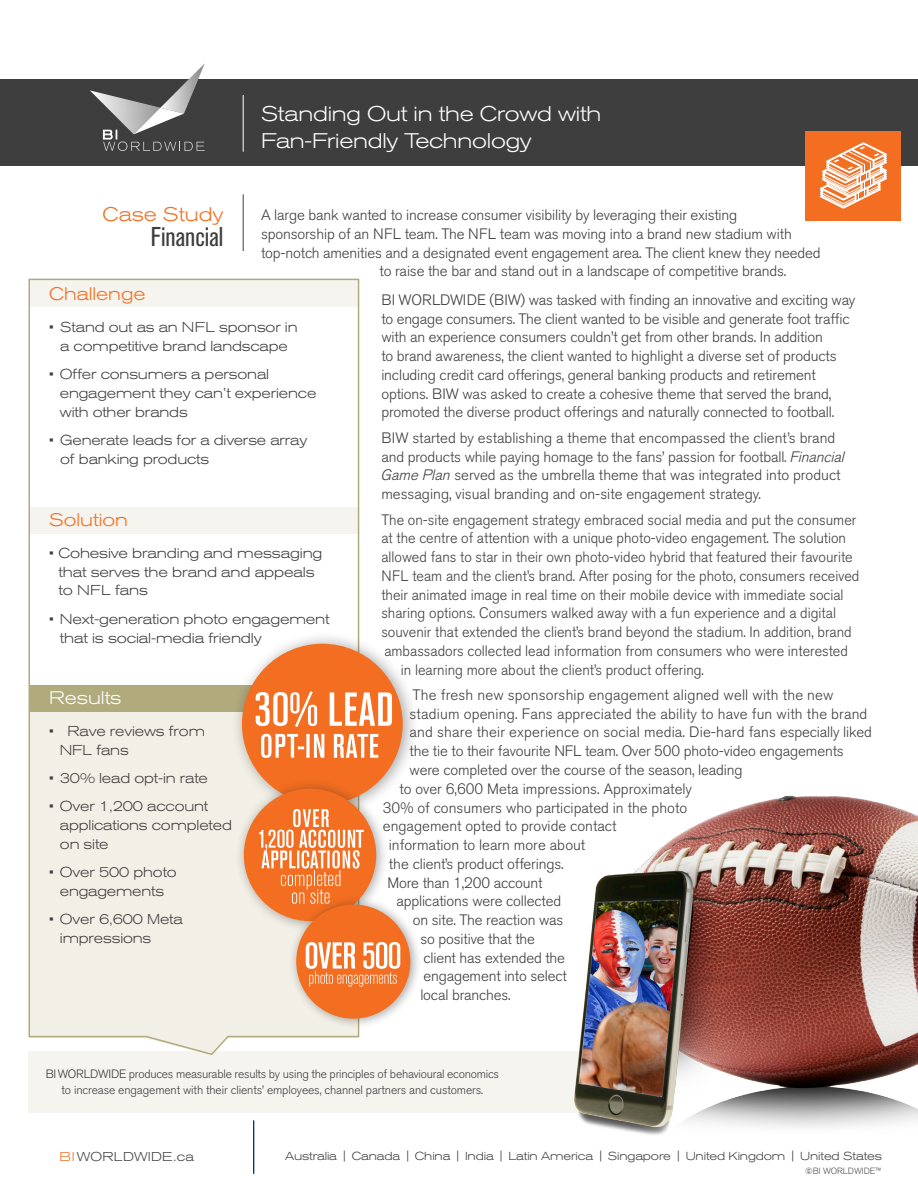
<style>
.page{position:relative;width:918px;height:1188px;background:#fff}
.page>*{position:absolute;margin:0;border:0;box-sizing:border-box;transform-origin:0 0}
.t1{font:condensed 27px "Akzidenz Grotesk BE";color:#3e3e3f}
.header_reversed{font:300 expanded 21px/27px "Akzidenz Grotesk BE";letter-spacing:-.01em;color:#fff}
.t2{font:300 expanded 19.5px "Akzidenz Grotesk BE";color:#f36e21}
.body{font:300 expanded 18px "Akzidenz Grotesk BE";color:#f36e21}
.subhead_Challenge{font:300 expanded 18px "Akzidenz Grotesk BE";color:#f36e21}
.subhead_Challenge-2{font:300 expanded 18px "Akzidenz Grotesk BE";color:#fff}
.body-2{font:300 15px/18.8px "Akzidenz Grotesk BE";color:#3e3e3f}
.body-3{font:300 15px "Akzidenz Grotesk BE";color:#3e3e3f;scale:.96 1}
.body-4{font:300 expanded 14.25px/18.8px "Akzidenz Grotesk BE";letter-spacing:-.01em;color:#3e3e3f}
.subhead_Challenge-3{font:300 expanded 14.25px/18.8px "Akzidenz Grotesk BE";letter-spacing:-.01em;color:#3e3e3f}
.t3{font:300 expanded 12.75px "Akzidenz Grotesk BE";letter-spacing:.02em;color:#3e3e3f}
.t4{font:300 12px/16.5px "Akzidenz Grotesk BE";letter-spacing:-.02em;color:#3e3e3f;text-align:center}
.t5{font:300 expanded 11.55px "Akzidenz Grotesk BE";letter-spacing:-.01em;color:#3e3e3f}
.t6{font:300 9px "Akzidenz Grotesk BE";letter-spacing:-.01em;color:#545557}
.s1{font-style:italic}
.s2{color:#f36e21}
.s3{font-weight:400;font-stretch:condensed}
</style>
<div class="page">
<div style="left:29px;top:1051px;width:593px;height:62px;background:#f5f4ee"></div>
<svg style="left:28px;top:278px;width:332px;height:778px"></svg>
<div style="left:0;top:79px;width:918px;height:87px;background:#3e3e3f"></div>
<hr style="left:243px;top:95px;width:1px;height:57px;background:#fff">
<hr style="left:243px;top:194px;width:1px;height:57px;background:#3e3e3f">
<div style="left:806px;top:131px;width:95px;height:89px;background:#f36e21"></div>
<hr style="left:253px;top:1120px;width:1px;height:54px;background:#003367">
<svg style="left:90px;top:64px;width:115px;height:87px"></svg>
<svg style="left:820px;top:142px;width:67px;height:67px"></svg>
<img style="left:574px;top:795px;width:344px;height:340px">
<div style="left:231px;top:631px;width:188px;height:188px;background:#231f20;opacity:.4"></div>
<div style="left:242px;top:644px;width:161px;height:160px;background:#f36e21;border-radius:50%"></div>
<svg style="left:261px;top:734px;width:117px;height:24px"></svg>
<svg style="left:256px;top:691px;width:136px;height:36px"></svg>
<div style="left:235px;top:779px;width:154px;height:154px;background:#231f20;opacity:.4"></div>
<div style="left:244px;top:789px;width:132px;height:132px;background:#f36e21;border-radius:50%"></div>
<svg style="left:259px;top:809px;width:105px;height:95px"></svg>
<div style="left:288px;top:896px;width:134px;height:133px;background:#231f20;opacity:.4"></div>
<div style="left:296px;top:905px;width:114px;height:114px;background:#f36e21;border-radius:50%"></div>
<svg style="left:306px;top:942px;width:94px;height:45px"></svg>
<p class="t2" style="left:103px;top:203px;width:122px">Case Study</p>
<p class="t1" style="left:151px;top:222px;width:74px">Financial</p>
<p class="header_reversed" style="left:261px;top:100px;width:342px">Standing Out in the Crowd with<br>Fan-Friendly Technology</p>
<p class="body-2" style="left:261px;top:206px;width:561px">A large bank wanted to increase consumer visibility by leveraging their existing<br>sponsorship of an NFL team. The NFL team was moving into a brand new stadium with top-notch amenities and a designated event engagement area. The client knew they needed</p>
<p class="body" style="left:49px;top:283px;width:98px">Challenge</p>
<p class="body-4" style="left:49px;top:318px;width:250px;text-align:center">• Stand out as an NFL sponsor in a competitive brand landscape</p>
<p class="body-4" style="left:60px;top:365px;width:258px;text-indent:-11px">• Offer consumers a personal engagement they can’t experience with other brands</p>
<p class="body-4" style="left:60px;top:431px;width:249px;text-indent:-11px">• Generate leads for a diverse array of banking products</p>
<p class="subhead_Challenge" style="left:49px;top:509px;width:80px">Solution</p>
<p class="subhead_Challenge-3" style="left:58px;top:544px;width:266px;text-indent:-9px">• Cohesive branding and messaging that serves the brand and appeals to NFL fans</p>
<p class="subhead_Challenge-3" style="left:60px;top:610px;width:271px;text-indent:-11px">• Next-generation photo engagement that is social-media friendly</p>
<p class="subhead_Challenge-2" style="left:49px;top:688px;width:74px">Results</p>
<p class="body-4" style="left:60px;top:722px;width:147px;text-indent:-11px">• Rave reviews from<br>NFL fans</p>
<p class="body-4" style="left:49px;top:769px;width:160px">• 30% lead opt-in rate</p>
<p class="body-4" style="left:60px;top:797px;width:173px;text-indent:-11px">• Over 1,200 account applications completed on site</p>
<p class="body-4" style="left:49px;top:863px;width:129px;text-align:center">• Over 500 photo engagements</p>
<p class="body-4" style="left:60px;top:910px;width:124px;text-indent:-11px">• Over 6,600 Meta impressions</p>
<p class="body-2" style="left:380px;top:257px;width:478px;line-height:28.5px">to raise the bar and stand out in a landscape of competitive brands.<br>BI WORLDWIDE (BIW) was tasked with finding an innovative and exciting way</p>
<p class="body-2" style="left:381px;top:309px;width:470px">to engage consumers. The client wanted to be visible and generate foot traffic with an experience consumers couldn’t get from other brands. In addition<br>to brand awareness, the client wanted to highlight a diverse set of products including credit card offerings, general banking products and retirement options. BIW was asked to create a cohesive theme that served the brand, promoted the diverse product offerings and naturally connected to football.</p>
<p class="body-2" style="left:380px;top:429px;width:469px">BIW started by establishing a theme that encompassed the client’s brand and products while paying homage to the fans’ passion for football. <span class="s1">Financial Game Plan</span>served as the umbrella theme that was integrated into product messaging, visual branding and on-site engagement strategy.</p>
<p class="body-3" style="left:381px;top:511px;width:496px">The on-site engagement strategy embraced social media and put the consumer</p>
<p class="body-3" style="left:381px;top:530px;width:486px">at the centre of attention with a unique photo-video engagement. The solution</p>
<p class="body-3" style="left:381px;top:548px;width:493px">allowed fans to star in their own photo-video hybrid that featured their favourite</p>
<p class="body-3" style="left:381px;top:567px;width:500px">NFL team and the client’s brand. After posing for the photo, consumers received</p>
<p class="body-3" style="left:381px;top:586px;width:483px">their animated image in real time on their mobile device with immediate social</p>
<p class="body-3" style="left:381px;top:605px;width:475px">sharing options. Consumers walked away with a fun experience and a digital</p>
<p class="body-3" style="left:381px;top:623px;width:492px">souvenir that extended the client’s brand beyond the stadium. In addition, brand</p>
<p class="body-3" style="left:384px;top:642px;width:484px">ambassadors collected lead information from consumers who were interested</p>
<p class="body-3" style="left:401px;top:661px;width:317px">in learning more about the client’s product offering.</p>
<p class="body-2" style="left:413px;top:686px;width:422px">The fresh new sponsorship engagement aligned well with the new</p>
<p class="body-2" style="left:410px;top:704px;width:459px">stadium opening. Fans appreciated the ability to have fun with the brand</p>
<p class="body-2" style="left:410px;top:723px;width:464px">and share their experience on social media. Die-hard fans especially liked</p>
<p class="body-2" style="left:410px;top:742px;width:436px">the tie to their favourite NFL team. Over 500 photo-video engagements</p>
<p class="body-2" style="left:410px;top:761px;width:334px">were completed over the course of the season, leading</p>
<p class="body-2" style="left:399px;top:780px;width:294px">to over 6,600 Meta impressions. Approximately</p>
<p class="body-2" style="left:383px;top:798px;width:306px">30% of consumers who participated in the photo</p>
<p class="body-2" style="left:383px;top:817px;width:235px">engagement opted to provide contact</p>
<p class="body-2" style="left:389px;top:836px;width:198px">information to learn more about</p>
<p class="body-2" style="left:389px;top:855px;width:176px">the client’s product offerings.</p>
<p class="body-2" style="left:387px;top:873px;width:157px">More than 1,200 account</p>
<p class="body-2" style="left:396px;top:892px;width:166px">applications were collected</p>
<p class="body-2" style="left:413px;top:911px;width:152px">on site. The reaction was</p>
<p class="body-2" style="left:420px;top:930px;width:116px">so positive that the</p>
<p class="body-2" style="left:423px;top:948px;width:143px">client has extended the</p>
<p class="body-2" style="left:423px;top:967px;width:145px">engagement into select</p>
<p class="body-2" style="left:420px;top:986px;width:92px">local branches.</p>
<p class="t4" style="left:46px;top:1065px;width:455px">BIWORLDWIDE produces measurable results by using the principles of behavioural economics to increase engagement with their clients’ employees, channel partners and customers.</p>
<p class="t3" style="left:59px;top:1150px;width:136px"><span class="s2">BI</span>WORLDWIDE.ca</p>
<p class="t5" style="left:285px;top:1150px;width:599px">Australia | Canada | China | India | Latin America | Singapore | United Kingdom | United States</p>
<p class="t6" style="left:805px;top:1166px;width:78px"><span class="s3">©</span>BI WORLDWIDE™</p>
</div>
